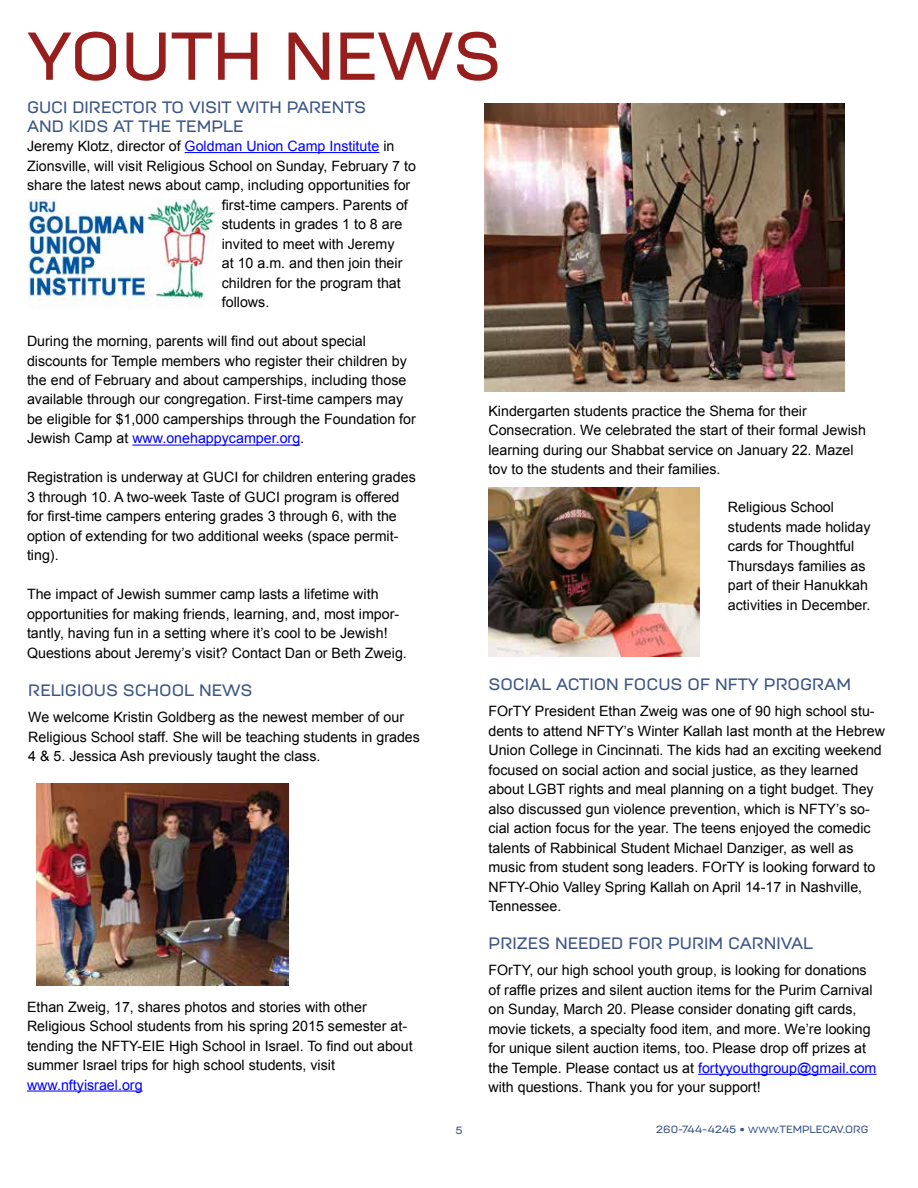
<style>
.page{position:relative;width:918px;height:1188px;background:#fff}
.page>*{position:absolute;margin:0;border:0;box-sizing:border-box;transform-origin:0 0}
.t1{font:500 67.5px "Moderna Unicase";color:#961f1e}
.t2{font:500 16.5px/19.5px "Moderna Unicase";color:#3c5586}
.t3{font:14.25px/19.5px "Arial";color:#000}
.t4{font:14.25px "Arial";color:#00f}
.t5{font:500 10.5px "Moderna Unicase";color:#3c5586}
.s1{color:#000}
.s2{color:#00f}
.s3{font-size:9px}
</style>
<div class="page">
<hr style="left:185px;top:152px;width:194px;height:1px;background:#00f">
<hr style="left:132px;top:445px;width:168px;height:1px;background:#00f">
<img style="left:29px;top:199px;width:185px;height:108px">
<hr style="left:27px;top:1091px;width:116px;height:1px;background:#00f">
<img style="left:488px;top:487px;width:211px;height:169px">
<img style="left:485px;top:103px;width:360px;height:289px">
<hr style="left:698px;top:1074px;width:179px;height:1px;background:#00f">
<img style="left:37px;top:784px;width:252px;height:202px">
<h1 class="t1" style="left:27px;top:4px;width:476px">YOUTH NEWS</h1>
<p class="t2" style="left:27px;top:97px;width:341px">GUCI DIRECTOR TO VISIT WITH PARENTS<br>AND KIDS AT THE TEMPLE</p>
<p class="t4" style="left:27px;top:137px;width:369px"><span class="s1">Jeremy Klotz, director of</span> Goldman Union Camp Institute <span class="s1">in</span></p>
<p class="t3" style="left:27px;top:156px;width:391px">Zionsville, will visit Religious School on Sunday, February 7 to</p>
<p class="t3" style="left:27px;top:175px;width:385px">share the latest news about camp, including opportunities for</p>
<p class="t3" style="left:222px;top:195px;width:188px">first-time campers. Parents of</p>
<p class="t3" style="left:222px;top:214px;width:182px">students in grades 1 to 8 are</p>
<p class="t3" style="left:222px;top:234px;width:174px">invited to meet with Jeremy</p>
<p class="t3" style="left:222px;top:253px;width:182px">at 10 a.m. and then join their</p>
<p class="t3" style="left:222px;top:273px;width:180px">children for the program that</p>
<p class="t3" style="left:222px;top:292px;width:49px">follows.</p>
<p class="t3" style="left:27px;top:331px;width:390px">During the morning, parents will find out about special discounts for Temple members who register their children by the end of February and about camperships, including those available through our congregation. First-time campers may be eligible for $1,000 camperships through the Foundation for Jewish Camp at <span class="s2">www.onehappycamper.org</span>.</p>
<p class="t3" style="left:27px;top:468px;width:390px">Registration is underway at GUCI for children entering grades 3 through 10. A two-week Taste of GUCI program is offered for first-time campers entering grades 3 through 6, with the option of extending for two additional weeks (space permit&shy;ting).</p>
<p class="t3" style="left:27px;top:585px;width:381px">The impact of Jewish summer camp lasts a lifetime with opportunities for making friends, learning, and, most impor&shy;tantly, having fun in a setting where it’s cool to be Jewish!<br>Questions about Jeremy’s visit? Contact Dan or Beth Zweig.</p>
<p class="t2" style="left:28px;top:681px;width:226px">RELIGIOUS SCHOOL NEWS</p>
<p class="t3" style="left:28px;top:708px;width:393px">We welcome Kristin Goldberg as the newest member of our<br>Religious School staff. She will be teaching students in grades<br>4 &amp; 5. Jessica Ash previously taught the class.</p>
<p class="t3" style="left:27px;top:997px;width:387px">Ethan Zweig, 17, shares photos and stories with other Religious School students from his spring 2015 semester at&shy;tending the NFTY-EIE High School in Israel. To find out about summer Israel trips for high school students, visit</p>
<p class="t4" style="left:27px;top:1075px;width:117px">www.nftyisrael.org</p>
<p class="t3" style="left:488px;top:401px;width:379px">Kindergarten students practice the Shema for their Consecration. We celebrated the start of their formal Jewish learning during our Shabbat service on January 22. Mazel tov to the students and their families.</p>
<p class="t3" style="left:728px;top:498px;width:144px">Religious School students made holiday cards for Thoughtful<br>Thursdays families as part of their Hanukkah activities in December.</p>
<p class="t2" style="left:488px;top:675px;width:364px">SOCIAL ACTION FOCUS OF NFTY PROGRAM</p>
<p class="t3" style="left:488px;top:702px;width:398px">FOrTY President Ethan Zweig was one of 90 high school stu&shy;dents to attend NFTY’s Winter Kallah last month at the Hebrew Union College in Cincinnati. The kids had an exciting weekend focused on social action and social justice, as they learned about LGBT rights and meal planning on a tight budget. They also discussed gun violence prevention, which is NFTY’s so&shy;cial action focus for the year. The teens enjoyed the comedic talents of Rabbinical Student Michael Danziger, as well as music from student song leaders. FOrTY is looking forward to NFTY-Ohio Valley Spring Kallah on April 14-17 in Nashville, Tennessee.</p>
<p class="t2" style="left:488px;top:934px;width:326px">PRIZES NEEDED FOR PURIM CARNIVAL</p>
<p class="t3" style="left:488px;top:961px;width:390px">FOrTY, our high school youth group, is looking for donations of raffle prizes and silent auction items for the Purim Carnival on Sunday, March 20. Please consider donating gift cards, movie tickets, a specialty food item, and more. We’re looking for unique silent auction items, too. Please drop off prizes at the Temple. Please contact us at <span class="s2">fortyyouthgroup@gmail.com </span>with questions. Thank you for your support!</p>
<p class="t5" style="left:455px;top:1122px;width:9px">5</p>
<p class="t5" style="left:656px;top:1121px;width:214px">260-744-4245 • <span class="s3">WWW.</span>TEMPLECAV.ORG</p>
</div>
